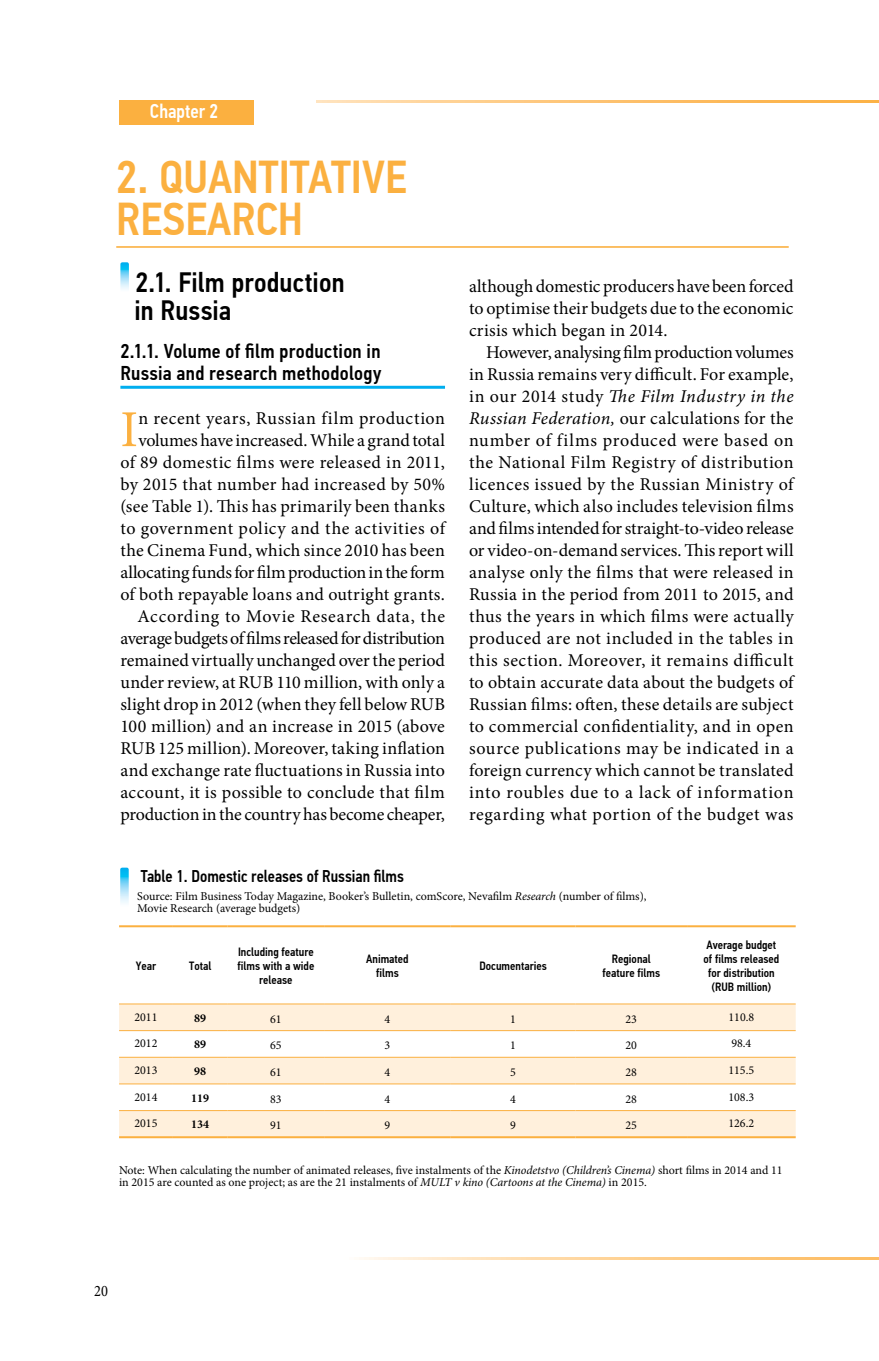
<style>
.page{position:relative;width:879px;height:1361px;background:#fff}
.page>*{position:absolute;margin:0;border:0;box-sizing:border-box;transform-origin:0 0}
.t1{font:51.8px "Minion Pro";color:#fbb040}
.t2{font:500 46px/42px "PF Din Text Cond Pro";color:#fbb040}
.t3{font:500 28px/28px "PF Din Text Cond Pro";letter-spacing:.005em;color:#000}
.t4{font:500 20px/22px "PF Din Text Cond Pro";letter-spacing:.015em;color:#000}
.t5{font:500 20px "PF Din Text Cond Pro";color:#fff;scale:.95 1}
.t6{font:18px/22px "Minion Pro";letter-spacing:.015em;color:#000;text-align:justify}
.t7{font:500 17px "PF Din Text Cond Pro";color:#000;scale:.95 1}
.t8{font:16px "Minion Pro";color:#000;scale:.9 1}
.t9{font:12px/12px "Minion Pro";color:#000}
.t10{font:500 12px/14px "PF Din Text Cond Pro";color:#000;text-align:center}
.t11{font:700 12px "Minion Pro";color:#000}
.s1{font-style:italic}
</style>
<div class="page">
<svg style="left:316px;top:101px;width:563px;height:1px"></svg>
<svg style="left:359px;top:1257px;width:520px;height:2px"></svg>
<hr style="left:120px;top:386px;width:325px;height:3px;background:#00aeef">
<svg style="left:120px;top:262px;width:9px;height:27px"></svg>
<hr style="left:116px;top:246px;width:673px;height:2px;background:#fbb040">
<svg style="left:119px;top:1004px;width:676px;height:132px;fill:#fff0dc"></svg>
<hr style="left:119px;top:1003px;width:54px;height:1px;background:#fbb040">
<hr style="left:173px;top:1003px;width:55px;height:1px;background:#fbb040">
<hr style="left:228px;top:1003px;width:96px;height:1px;background:#fbb040">
<hr style="left:324px;top:1003px;width:127px;height:1px;background:#fbb040">
<hr style="left:451px;top:1003px;width:124px;height:1px;background:#fbb040">
<hr style="left:575px;top:1003px;width:112px;height:1px;background:#fbb040">
<hr style="left:687px;top:1003px;width:108px;height:1px;background:#fbb040">
<hr style="left:119px;top:1030px;width:54px;height:1px;background:#fbb040">
<hr style="left:173px;top:1030px;width:55px;height:1px;background:#fbb040">
<hr style="left:228px;top:1030px;width:96px;height:1px;background:#fbb040">
<hr style="left:324px;top:1030px;width:127px;height:1px;background:#fbb040">
<hr style="left:451px;top:1030px;width:124px;height:1px;background:#fbb040">
<hr style="left:575px;top:1030px;width:112px;height:1px;background:#fbb040">
<hr style="left:687px;top:1030px;width:108px;height:1px;background:#fbb040">
<hr style="left:119px;top:1057px;width:54px;height:1px;background:#fbb040">
<hr style="left:173px;top:1057px;width:55px;height:1px;background:#fbb040">
<hr style="left:228px;top:1057px;width:96px;height:1px;background:#fbb040">
<hr style="left:324px;top:1057px;width:127px;height:1px;background:#fbb040">
<hr style="left:451px;top:1057px;width:124px;height:1px;background:#fbb040">
<hr style="left:575px;top:1057px;width:112px;height:1px;background:#fbb040">
<hr style="left:687px;top:1057px;width:108px;height:1px;background:#fbb040">
<hr style="left:119px;top:1083px;width:54px;height:1px;background:#fbb040">
<hr style="left:173px;top:1083px;width:55px;height:1px;background:#fbb040">
<hr style="left:228px;top:1083px;width:96px;height:1px;background:#fbb040">
<hr style="left:324px;top:1083px;width:127px;height:1px;background:#fbb040">
<hr style="left:451px;top:1083px;width:124px;height:1px;background:#fbb040">
<hr style="left:575px;top:1083px;width:112px;height:1px;background:#fbb040">
<hr style="left:687px;top:1083px;width:108px;height:1px;background:#fbb040">
<hr style="left:119px;top:1110px;width:54px;height:1px;background:#fbb040">
<hr style="left:173px;top:1110px;width:55px;height:1px;background:#fbb040">
<hr style="left:228px;top:1110px;width:96px;height:1px;background:#fbb040">
<hr style="left:324px;top:1110px;width:127px;height:1px;background:#fbb040">
<hr style="left:451px;top:1110px;width:124px;height:1px;background:#fbb040">
<hr style="left:575px;top:1110px;width:112px;height:1px;background:#fbb040">
<hr style="left:687px;top:1110px;width:108px;height:1px;background:#fbb040">
<hr style="left:119px;top:925px;width:54px;height:2px;background:#fbb040">
<hr style="left:173px;top:925px;width:55px;height:2px;background:#fbb040">
<hr style="left:228px;top:925px;width:96px;height:2px;background:#fbb040">
<hr style="left:324px;top:925px;width:127px;height:2px;background:#fbb040">
<hr style="left:451px;top:925px;width:124px;height:2px;background:#fbb040">
<hr style="left:575px;top:925px;width:112px;height:2px;background:#fbb040">
<hr style="left:687px;top:925px;width:108px;height:2px;background:#fbb040">
<hr style="left:119px;top:1136px;width:54px;height:2px;background:#fbb040">
<hr style="left:173px;top:1136px;width:55px;height:2px;background:#fbb040">
<hr style="left:228px;top:1136px;width:96px;height:2px;background:#fbb040">
<hr style="left:324px;top:1136px;width:127px;height:2px;background:#fbb040">
<hr style="left:451px;top:1136px;width:124px;height:2px;background:#fbb040">
<hr style="left:575px;top:1136px;width:112px;height:2px;background:#fbb040">
<hr style="left:687px;top:1136px;width:108px;height:2px;background:#fbb040">
<svg style="left:120px;top:867px;width:9px;height:36px"></svg>
<div style="left:119px;top:100px;width:135px;height:25px;background:#fbb040"></div>
<p class="t5" style="left:150px;top:99px;width:73px">Chapter 2</p>
<h2 class="t2" style="left:116px;top:156px;width:292px">2. QUANTITATIVE<br>RESEARCH</h2>
<h3 class="t3" style="left:135px;top:269px;width:211px">2.1. Film production in Russia</h3>
<p class="t4" style="left:120px;top:340px;width:262px">2.1.1. Volume of film production in<br>Russia and research methodology</p>
<h1 class="t1" style="left:120px;top:395px;width:19px">I</h1>
<p class="t6" style="left:120px;top:407px;width:326px;text-align:right">n recent years, Russian film production volumes have increased. While a grand total of 89 domestic films were released in 2011, by 2015 that number had increased by 50% (see Table 1). This has primarily been thanks to government policy and the activities of the Cinema Fund, which since 2010 has been allocating funds for film production in the form of both repayable loans and outright grants.<br>According to Movie Research data, the average budgets of films released for distribution remained virtually unchanged over the period under review, at RUB 110 million, with only a slight drop in 2012 (when they fell below RUB 100 million) and an increase in 2015 (above RUB 125 million). Moreover, taking inflation and exchange rate fluctuations in Russia into account, it is possible to conclude that film production in the country has become cheaper,</p>
<p class="t6" style="left:469px;top:275px;width:326px">although domestic producers have been forced to optimise their budgets due to the economic crisis which began in 2014.</p>
<p class="t6" style="left:469px;top:341px;width:326px;text-indent:17px">However, analysing film production volumes in Russia remains very difficult. For example, in our 2014 study <span class="s1">The Film Industry in the Russian Federation,</span> our calculations for the number of films produced were based on the National Film Registry of distribution licences issued by the Russian Ministry of Culture, which also includes television films and films intended for straight-to-video release or video-on-demand services. This report will analyse only the films that were released in Russia in the period from 2011 to 2015, and thus the years in which films were actually produced are not included in the tables in this section. Moreover, it remains difficult to obtain accurate data about the budgets of Russian films: often, these details are subject to commercial confidentiality, and in open source publications may be indicated in a foreign currency which cannot be translated into roubles due to a lack of information regarding what portion of the budget was</p>
<p class="t7" style="left:141px;top:866px;width:279px">Table 1. Domestic releases of Russian films</p>
<p class="t9" style="left:137px;top:890px;width:511px">Source: Film Business Today Magazine, Booker’s Bulletin, comScore, Nevafilm <span class="s1">Research</span> (number of films),<br>Movie Research (average budgets)</p>
<p class="t10" style="left:136px;top:958px;width:22px">Year</p>
<p class="t10" style="left:189px;top:958px;width:24px">Total</p>
<p class="t10" style="left:237px;top:944px;width:78px">Including feature films with a wide release</p>
<p class="t10" style="left:366px;top:951px;width:44px">Animated films</p>
<p class="t10" style="left:479px;top:958px;width:69px">Documentaries</p>
<p class="t10" style="left:602px;top:951px;width:59px">Regional feature films</p>
<p class="t10" style="left:703px;top:937px;width:77px">Average budget of films released for distribution (RUB million)</p>
<p class="t9" style="left:134px;top:1011px;width:25px">2011</p>
<p class="t11" style="left:194px;top:1010px;width:13px">89</p>
<p class="t9" style="left:270px;top:1013px;width:13px">61</p>
<p class="t9" style="left:384px;top:1013px;width:7px">4</p>
<p class="t9" style="left:510px;top:1013px;width:7px">1</p>
<p class="t9" style="left:625px;top:1013px;width:13px">23</p>
<p class="t9" style="left:728px;top:1011px;width:27px">110.8</p>
<p class="t9" style="left:134px;top:1037px;width:25px">2012</p>
<p class="t11" style="left:194px;top:1037px;width:13px">89</p>
<p class="t9" style="left:270px;top:1039px;width:13px">65</p>
<p class="t9" style="left:384px;top:1039px;width:7px">3</p>
<p class="t9" style="left:510px;top:1039px;width:7px">1</p>
<p class="t9" style="left:625px;top:1039px;width:13px">20</p>
<p class="t9" style="left:731px;top:1037px;width:22px">98.4</p>
<p class="t9" style="left:134px;top:1064px;width:25px">2013</p>
<p class="t11" style="left:194px;top:1064px;width:13px">98</p>
<p class="t9" style="left:270px;top:1066px;width:13px">61</p>
<p class="t9" style="left:384px;top:1066px;width:7px">4</p>
<p class="t9" style="left:510px;top:1066px;width:7px">5</p>
<p class="t9" style="left:625px;top:1066px;width:13px">28</p>
<p class="t9" style="left:728px;top:1064px;width:27px">115.5</p>
<p class="t9" style="left:134px;top:1091px;width:25px">2014</p>
<p class="t11" style="left:191px;top:1090px;width:19px">119</p>
<p class="t9" style="left:270px;top:1093px;width:13px">83</p>
<p class="t9" style="left:384px;top:1093px;width:7px">4</p>
<p class="t9" style="left:510px;top:1093px;width:7px">4</p>
<p class="t9" style="left:625px;top:1093px;width:13px">28</p>
<p class="t9" style="left:728px;top:1091px;width:27px">108.3</p>
<p class="t9" style="left:134px;top:1117px;width:25px">2015</p>
<p class="t11" style="left:191px;top:1117px;width:19px">134</p>
<p class="t9" style="left:270px;top:1119px;width:13px">91</p>
<p class="t9" style="left:384px;top:1119px;width:7px">9</p>
<p class="t9" style="left:510px;top:1119px;width:7px">9</p>
<p class="t9" style="left:625px;top:1119px;width:13px">25</p>
<p class="t9" style="left:728px;top:1117px;width:27px">126.2</p>
<p class="t9" style="left:119px;top:1164px;width:665px">Note: When calculating the number of animated releases, five instalments of the <span class="s1">Kinodetstvo (Children’s Cinema)</span> short films in 2014 and 11 in 2015 are counted as one project; as are the 21 instalments of <span class="s1">MULT v kino (Cartoons at the Cinema)</span> in 2015.</p>
<p class="t8" style="left:94px;top:1280px;width:17px">20</p>
</div>
